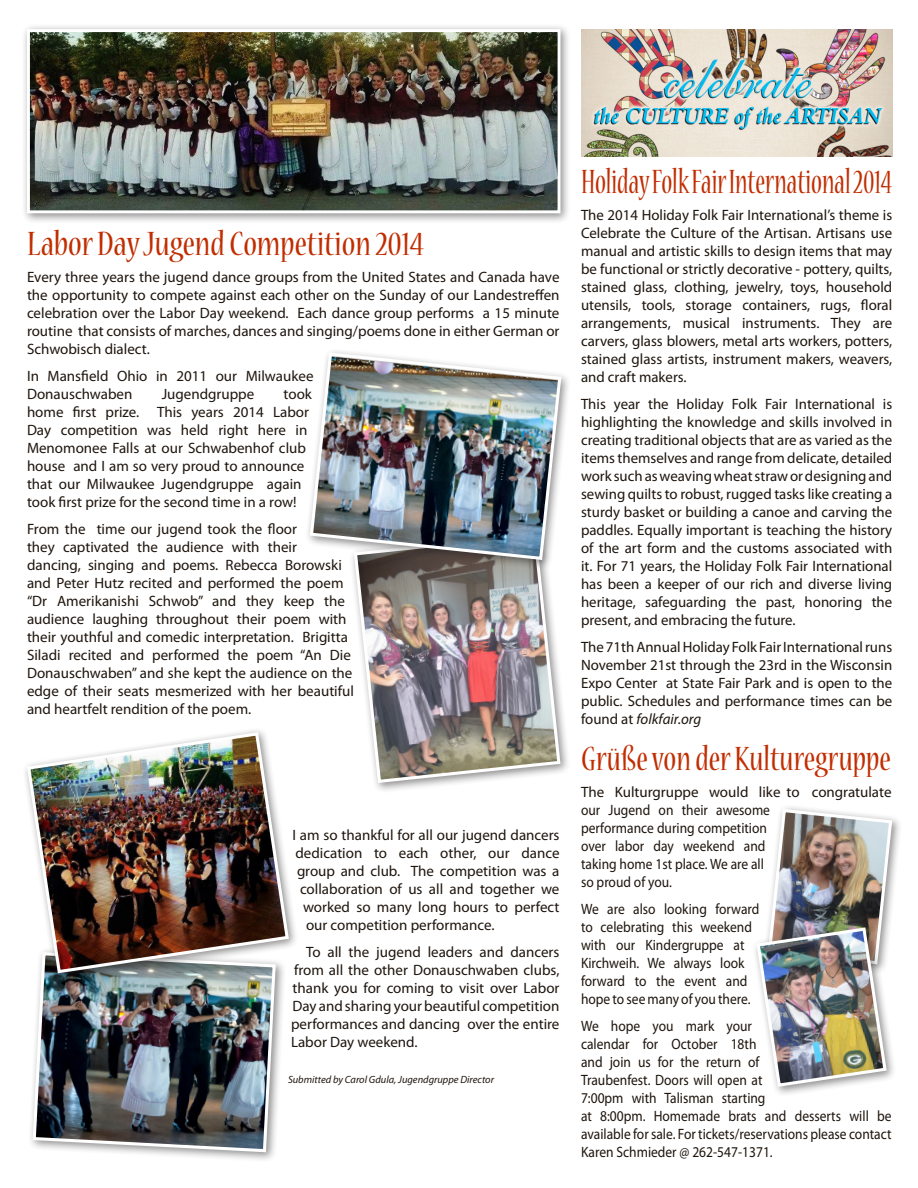
<style>
.page{position:relative;width:918px;height:1188px;background:#fff}
.page>*{position:absolute;margin:0;border:0;box-sizing:border-box;transform-origin:0 0}
.Text{font:condensed 37.5px "Nueva Std";color:#c12d00;scale:.8 1}
.Text-2{font:condensed 37.5px "Nueva Std";color:#c12d00}
.Text-3{font:condensed 37.5px "Nueva Std";color:#c12d00;scale:.94 1}
.Text-4{font:15px/18px "Myriad Pro";color:#1e150d;text-align:justify}
.Text-5{font:15px/18px "Myriad Pro";color:#1e150d;scale:.9 1}
.Text-6{font:italic 10.5px "Myriad Pro";color:#1e150d}
.s1{font-style:italic}
</style>
<div class="page">
<div style="left:21px;top:24px;width:550px;height:200px;background:#231f20;opacity:.5"></div>
<img style="left:31px;top:33px;width:526px;height:176px">
<div style="left:27px;top:29px;width:534px;height:184px;border:3px solid #fff"></div>
<div style="left:349px;top:528px;width:222px;height:265px;background:#231f20;opacity:.5"></div>
<img style="left:352px;top:570px;width:210px;height:215px">
<div style="left:305px;top:347px;width:267px;height:223px;background:#231f20;opacity:.5"></div>
<img style="left:308px;top:351px;width:255px;height:211px">
<div style="left:763px;top:804px;width:140px;height:171px;background:#231f20;opacity:.5"></div>
<div style="left:752px;top:922px;width:145px;height:175px;background:#231f20;opacity:.5"></div>
<img style="left:755px;top:807px;width:139px;height:282px">
<div style="left:28px;top:947px;width:258px;height:216px;background:#231f20;opacity:.5"></div>
<img style="left:31px;top:984px;width:246px;height:170px">
<div style="left:22px;top:727px;width:277px;height:257px;background:#231f20;opacity:.5"></div>
<img style="left:25px;top:730px;width:266px;height:245px">
<img style="left:581px;top:29px;width:311px;height:128px">
<p class="Text-2" style="left:27px;top:227px;width:399px">Labor Day Jugend Competition 2014</p>
<p class="Text-4" style="left:27px;top:268px;width:534px">Every three years the jugend dance groups from the United States and Canada have the opportunity to compete against each other on the Sunday of our Landestreffen celebration over the Labor Day weekend. Each dance group performs a 15 minute routine that consists of marches, dances and singing/poems done in either German or Schwobisch dialect.</p>
<p class="Text-4" style="left:27px;top:367px;width:288px">In Mansfield Ohio in 2011 our Milwaukee<br>Donauschwaben</p>
<p class="Text-4" style="left:27px;top:385px;width:286px;text-align:left;text-indent:257px">took home first prize. This years 2014 Labor Day competition was held right here in Menomonee Falls at our Schwabenhof club house and I am so very proud to announce that our Milwaukee Jugendgruppe again took first prize for the second time in a row!</p>
<p class="Text-4" style="left:27px;top:520px;width:328px;text-align:left">From the time our jugend took the floor<br>they captivated the audience with their dancing, singing and poems. Rebecca Borowski and Peter Hutz recited and performed the poem “Dr Amerikanishi Schwob” and they keep the audience laughing throughout their poem with their youthful and comedic interpretation. Brigitta Siladi recited and performed the poem “An Die Donauschwaben” and she kept the audience on the edge of their seats mesmerized with her beautiful and heartfelt rendition of the poem.</p>
<p class="Text-4" style="left:162px;top:385px;width:94px">Jugendgruppe</p>
<p class="Text-4" style="left:292px;top:826px;width:269px">I am so thankful for all our jugend dancers</p>
<p class="Text-4" style="left:296px;top:844px;width:266px">dedication to each other, our dance</p>
<p class="Text-4" style="left:297px;top:862px;width:264px">group and club. The competition was a</p>
<p class="Text-4" style="left:300px;top:880px;width:261px">collaboration of us all and together we</p>
<p class="Text-4" style="left:303px;top:898px;width:258px">worked so many long hours to perfect</p>
<p class="Text-4" style="left:306px;top:916px;width:190px">our competition performance.</p>
<p class="Text-4" style="left:291px;top:943px;width:270px;text-indent:15px">To all the jugend leaders and dancers from all the other Donauschwaben clubs, thank you for coming to visit over Labor Day and sharing your beautiful competition performances and dancing over the entire Labor Day weekend.</p>
<p class="Text-6" style="left:288px;top:1073px;width:207px">Submitted by Carol Gdula, Jugendgruppe Director</p>
<p class="Text" style="left:581px;top:165px;width:391px">Holiday Folk Fair International 2014</p>
<p class="Text-4" style="left:581px;top:206px;width:313px">The 2014 Holiday Folk Fair International’s theme is Celebrate the Culture of the Artisan. Artisans use manual and artistic skills to design items that may be functional or strictly decorative - pottery, quilts, stained glass, clothing, jewelry, toys, household utensils, tools, storage containers, rugs, floral arrangements, musical instruments. They are carvers, glass blowers, metal arts workers, potters, stained glass artists, instrument makers, weavers, and craft makers.</p>
<p class="Text-4" style="left:581px;top:395px;width:313px">This year the Holiday Folk Fair International is highlighting the knowledge and skills involved in creating traditional objects that are as varied as the items themselves and range from delicate, detailed work such as weaving wheat straw or designing and sewing quilts to robust, rugged tasks like creating a sturdy basket or building a canoe and carving the paddles. Equally important is teaching the history of the art form and the customs associated with it. For 71 years, the Holiday Folk Fair International has been a keeper of our rich and diverse living heritage, safeguarding the past, honoring the present, and embracing the future.</p>
<p class="Text-4" style="left:581px;top:638px;width:313px">The 71th Annual Holiday Folk Fair International runs November 21st through the 23rd in the Wisconsin Expo Center at State Fair Park and is open to the public. Schedules and performance times can be found at <span class="s1">folkfair.org</span></p>
<p class="Text-3" style="left:581px;top:742px;width:331px">Grüße von der Kulturegruppe</p>
<p class="Text-4" style="left:581px;top:783px;width:312px;text-align:left">The Kulturgruppe would like to congratulate our Jugend on their awesome<br>performance during competition<br>over labor day weekend and<br>taking home 1st place. We are all<br>so proud of you.</p>
<p class="Text-5" style="left:581px;top:900px;width:200px">We are also looking forward to celebrating this weekend with our Kindergruppe at<br>Kirchweih. We always look forward to the event and hope to see many of you there.</p>
<p class="Text-5" style="left:581px;top:1017px;width:347px">We hope you mark your<br>calendar for October 18th<br>and join us for the return of<br>Traubenfest. Doors will open at<br>7:00pm with Talisman starting<br>at 8:00pm. Homemade brats and desserts will be available for sale. For tickets/reservations please contact Karen Schmieder @ 262-547-1371.</p>
</div>
